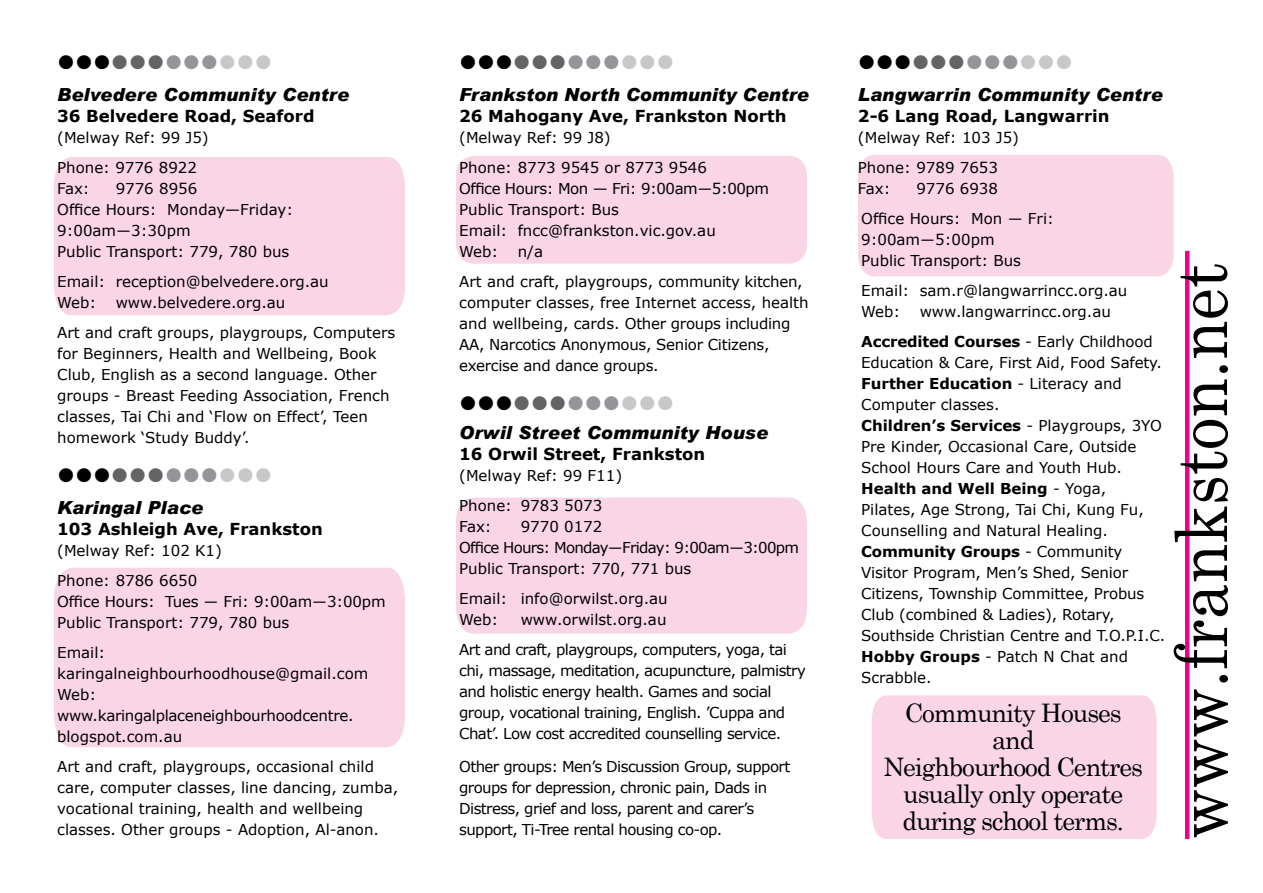
<style>
.page{position:relative;width:1263px;height:893px;background:#fff}
.page>*{position:absolute;margin:0;border:0;box-sizing:border-box;transform-origin:0 0}
.t1{font:72px "Century Schoolbook";color:#000;scale:.9 1}
.t2{font:25.5px/27px "Century Schoolbook";letter-spacing:-.04em;color:#000;text-align:center}
.t3{font:24px "Wingdings";color:#000}
.t4{font:italic 900 18px "Arial";letter-spacing:.01em;color:#000}
.t5{font:700 16.5px "Verdana";color:#000}
.t6{font:15px/21px "Verdana";color:#000}
.t7{font:15px/21px "Verdana";letter-spacing:-.04em;color:#000}
.t8{font:15px/21px "Verdana";letter-spacing:-.02em;color:#000}
.t9{font:15px/21px "Verdana";letter-spacing:-.035em;color:#000}
.s1{color:#636466}
.s2{color:#939598}
.s3{color:#c7c8ca}
.s4{font-weight:700}
</style>
<div class="page">
<div style="left:872px;top:695px;width:285px;height:144px;background:#fad5e6"></div>
<div style="left:54px;top:568px;width:351px;height:179px;background:#fad5e6"></div>
<div style="left:54px;top:157px;width:351px;height:158px;background:#fad5e6"></div>
<div style="left:456px;top:497px;width:351px;height:137px;background:#fad5e6"></div>
<div style="left:456px;top:156px;width:351px;height:108px;background:#fad5e6;border-radius:19px"></div>
<div style="left:858px;top:155px;width:316px;height:121px;background:#fad5e6"></div>
<hr style="left:1185px;top:251px;width:4px;height:588px;background:#ec008c">
<h3 class="t3" style="left:57px;top:50px;width:217px">●●●<span class="s1">●●●</span><span class="s2">●●●</span><span class="s3">●●●</span></h3>
<p class="t4" style="left:57px;top:84px;width:294px">Belvedere Community Centre</p>
<p class="t5" style="left:57px;top:104px;width:259px">36 Belvedere Road, Seaford</p>
<p class="t6" style="left:57px;top:123px;width:153px;line-height:30px">(Melway Ref: 99 J5)<br>Phone: 9776 8922</p>
<p class="t6" style="left:57px;top:178px;width:34px">Fax:</p>
<p class="t6" style="left:57px;top:178px;width:238px;text-indent:58px">9776 8956<br>Office Hours: Monday—Friday:<br>9:00am―3:30pm<br>Public Transport: 779, 780 bus</p>
<p class="t6" style="left:57px;top:271px;width:273px">Email: reception@belvedere.org.au<br>Web:</p>
<p class="t6" style="left:57px;top:288px;width:340px;line-height:30px;text-indent:58px">www.belvedere.org.au<br>Art and craft groups, playgroups, Computers</p>
<p class="t6" style="left:57px;top:343px;width:334px">for Beginners, Health and Wellbeing, Book Club, English as a second language. Other groups - Breast Feeding Association, French classes, Tai Chi and ‘Flow on Effect’, Teen homework ‘Study Buddy’.</p>
<h3 class="t3" style="left:57px;top:462px;width:217px">●●●<span class="s1">●●●</span><span class="s2">●●●</span><span class="s3">●●●</span></h3>
<p class="t4" style="left:57px;top:496px;width:148px">Karingal Place</p>
<p class="t5" style="left:57px;top:517px;width:267px">103 Ashleigh Ave, Frankston</p>
<p class="t6" style="left:57px;top:535px;width:166px;line-height:30px">(Melway Ref: 102 K1)<br>Phone: 8786 6650</p>
<p class="t6" style="left:57px;top:591px;width:330px">Office Hours: Tues ― Fri: 9:00am―3:00pm<br>Public Transport: 779, 780 bus</p>
<p class="t6" style="left:57px;top:642px;width:313px">Email: karingalneighbourhoodhouse@gmail.com<br>Web: www.karingalplaceneighbourhoodcentre. blogspot.com.au</p>
<p class="t6" style="left:57px;top:756px;width:342px">Art and craft, playgroups, occasional child care, computer classes, line dancing, zumba, vocational training, health and wellbeing classes. Other groups - Adoption, Al-anon.</p>
<h3 class="t3" style="left:459px;top:50px;width:217px">●●●<span class="s1">●●●</span><span class="s2">●●●</span><span class="s3">●●●</span></h3>
<p class="t4" style="left:459px;top:84px;width:351px">Frankston North Community Centre</p>
<p class="t5" style="left:459px;top:104px;width:329px">26 Mahogany Ave, Frankston North</p>
<p class="t6" style="left:459px;top:123px;width:249px;line-height:30px">(Melway Ref: 99 J8)<br>Phone: 8773 9545 or 8773 9546</p>
<p class="t6" style="left:459px;top:178px;width:311px">Office Hours: Mon — Fri: 9:00am―5:00pm<br>Public Transport: Bus<br>Email: fncc@frankston.vic.gov.au<br>Web:</p>
<p class="t6" style="left:459px;top:237px;width:345px;line-height:30px;text-indent:58px">n/a<br>Art and craft, playgroups, community kitchen,</p>
<p class="t8" style="left:459px;top:292px;width:351px">computer classes, free Internet access, health and wellbeing, cards. Other groups including AA, Narcotics Anonymous, Senior Citizens, exercise and dance groups.</p>
<h3 class="t3" style="left:459px;top:390px;width:217px">●●●<span class="s1">●●●</span><span class="s2">●●●</span><span class="s3">●●●</span></h3>
<p class="t4" style="left:459px;top:421px;width:310px">Orwil Street Community House</p>
<p class="t5" style="left:459px;top:442px;width:248px">16 Orwil Street, Frankston</p>
<p class="t6" style="left:459px;top:460px;width:164px;line-height:30px">(Melway Ref: 99 F11)<br>Phone: 9783 5073</p>
<p class="t6" style="left:459px;top:516px;width:34px">Fax:</p>
<p class="t9" style="left:459px;top:516px;width:341px;text-indent:62px">9770 0172<br>Office Hours: Monday―Friday: 9:00am―3:00pm<br>Public Transport: 770, 771 bus</p>
<p class="t6" style="left:459px;top:588px;width:210px">Email: info@orwilst.org.au<br>Web:</p>
<p class="t7" style="left:459px;top:604px;width:329px;line-height:30px;text-indent:62px">www.orwilst.org.au<br>Art and craft, playgroups, computers, yoga, tai</p>
<p class="t7" style="left:459px;top:660px;width:348px">chi, massage, meditation, acupuncture, palmistry and holistic energy health. Games and social group, vocational training, English. ’Cuppa and Chat’. Low cost accredited counselling service.</p>
<p class="t7" style="left:459px;top:756px;width:333px">Other groups: Men’s Discussion Group, support groups for depression, chronic pain, Dads in Distress, grief and loss, parent and carer’s support, Ti-Tree rental housing co-op.</p>
<h3 class="t3" style="left:858px;top:50px;width:217px">●●●<span class="s1">●●●</span><span class="s2">●●●</span><span class="s3">●●●</span></h3>
<p class="t4" style="left:858px;top:84px;width:306px">Langwarrin Community Centre</p>
<p class="t5" style="left:858px;top:105px;width:253px">2-6 Lang Road, Langwarrin</p>
<p class="t6" style="left:858px;top:123px;width:163px;line-height:30px">(Melway Ref: 103 J5)<br>Phone: 9789 7653</p>
<p class="t6" style="left:858px;top:178px;width:34px">Fax:</p>
<p class="t6" style="left:861px;top:174px;width:194px;line-height:29.4px;text-align:center">9776 6938<br>Office Hours: Mon ― Fri:</p>
<p class="t6" style="left:861px;top:229px;width:161px">9:00am―5:00pm<br>Public Transport: Bus</p>
<p class="t6" style="left:861px;top:280px;width:268px">Email: sam.r@langwarrincc.org.au<br>Web:</p>
<p class="t6" style="left:861px;top:296px;width:293px;line-height:30px;text-indent:58px">www.langwarrincc.org.au<br><span class="s4">Accredited Courses</span> - Early Childhood</p>
<p class="t6" style="left:861px;top:352px;width:305px">Education &amp; Care, First Aid, Food Safety.<br><span class="s4">Further Education</span> - Literacy and<br>Computer classes.<br><span class="s4">Children’s Services</span> - Playgroups, 3YO<br>Pre Kinder, Occasional Care, Outside<br>School Hours Care and Youth Hub.<br><span class="s4">Health and Well Being</span> - Yoga,<br>Pilates, Age Strong, Tai Chi, Kung Fu,<br>Counselling and Natural Healing.<br><span class="s4">Community Groups</span> - Community<br>Visitor Program, Men’s Shed, Senior<br>Citizens, Township Committee, Probus<br>Club (combined &amp; Ladies), Rotary,<br>Southside Christian Centre and T.O.P.I.C.<br><span class="s4">Hobby Groups</span> - Patch N Chat and<br>Scrabble.</p>
<h2 class="t2" style="left:883px;top:697px;width:261px">Community Houses and<br>Neighbourhood Centres usually only operate during school terms.</h2>
<h1 class="t1" style="left:1140px;top:839px;width:642px;rotate:-90deg">www.frankston.net</h1>
</div>
